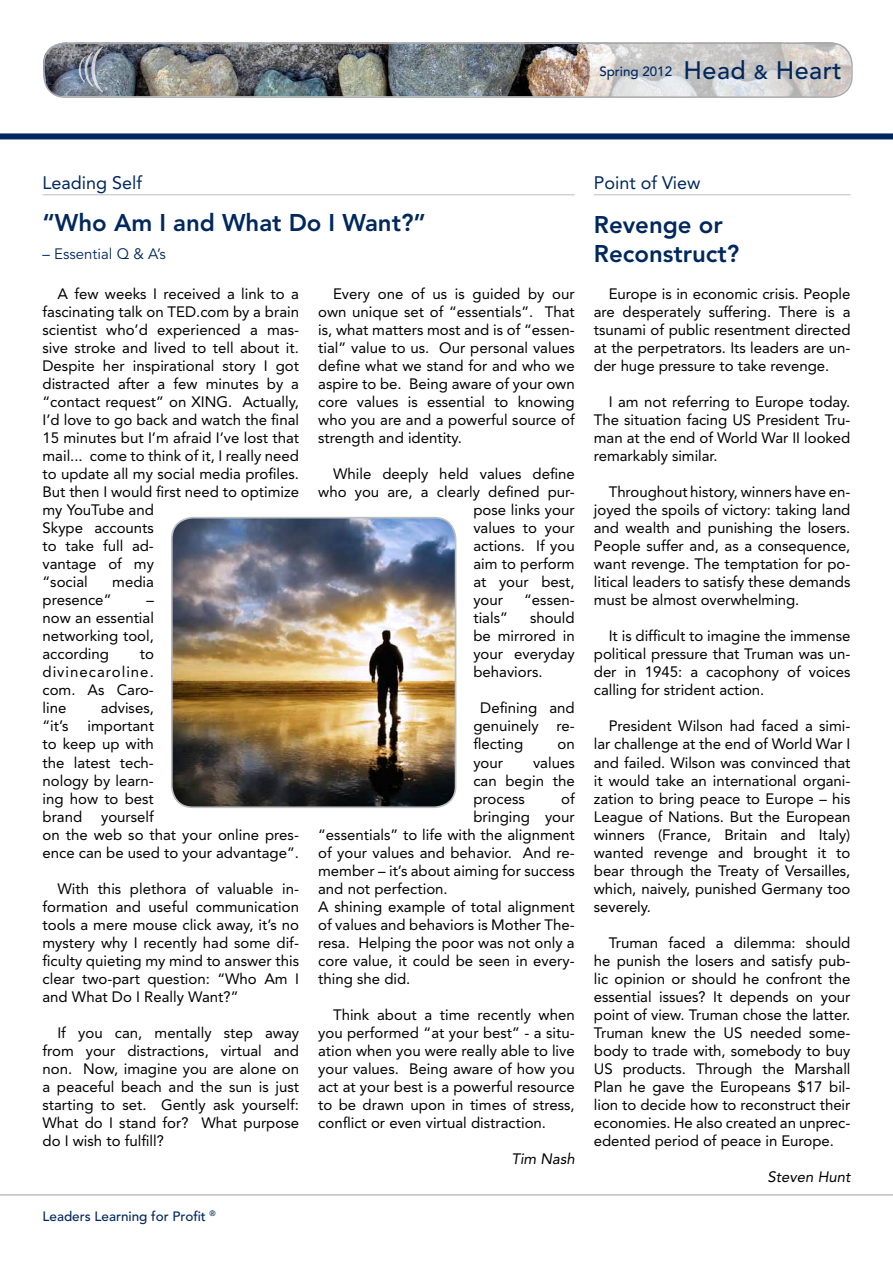
<style>
.page{position:relative;width:893px;height:1263px;background:#fff}
.page>*{position:absolute;margin:0;border:0;box-sizing:border-box;transform-origin:0 0}
.t1{font:800 24px/28.8px "Avenir";color:#00285e}
.t2{font:18px "Avenir";color:#00285e}
.t3{font:15px/18px "Avenir";color:#000;text-align:justify}
.t4{font:italic 15px "Avenir";color:#000}
.t5{font:15px "Avenir";color:#00285e}
.t6{font:500 13.5px "Avenir";color:#00285e}
.t7{font:500 13.35px "Avenir";color:#00285e}
.s1{font-size:25.05px}
.s2{font-size:19.5px}
</style>
<div class="page">
<div style="left:0;top:133px;width:893px;height:6px;background:#00285e"></div>
<hr style="left:594px;top:194px;width:256px;height:1px;background:#bcbec0">
<hr style="left:43px;top:194px;width:532px;height:1px;background:#bcbec0">
<img style="left:43px;top:43px;width:541px;height:52px">
<svg style="left:584px;top:43px;width:266px;height:52px;background:#d2d0ce"></svg>
<svg style="left:79px;top:47px;width:24px;height:45px"></svg>
<hr style="left:0;top:1194px;width:893px;height:1px;background:#bcbec0">
<div style="left:43px;top:43px;width:810px;height:55px;border:2px solid #a7a9ac;border-radius:21px"></div>
<img style="left:172px;top:518px;width:284px;height:289px">
<div style="left:171px;top:517px;width:285px;height:291px;border:2px solid #bcbec0;border-radius:21px"></div>
<p class="t7" style="left:599px;top:64px;width:244px">Spring 2012 <span class="s1">Head</span> <span class="s2">&amp;</span> <span class="s1">Heart</span></p>
<p class="t2" style="left:43px;top:172px;width:101px">Leading Self</p>
<p class="t2" style="left:594px;top:172px;width:108px">Point of View</p>
<h1 class="t1" style="left:43px;top:208px;width:385px">“Who Am I and What Do I Want?”</h1>
<h1 class="t1" style="left:594px;top:211px;width:147px">Revenge or<br>Reconstruct?</h1>
<p class="t5" style="left:43px;top:245px;width:125px">– Essential Q &amp; A’s</p>
<p class="t3" style="left:43px;top:285px;width:258px;text-align:left;text-indent:15px">A few weeks I received a link to a fascinating talk on TED.com by a brain scientist who’d experienced a mas&shy;sive stroke and lived to tell about it.<br>Despite her inspirational story I got distracted after a few minutes by a “contact request” on XING. Actually,<br>I’d love to go back and watch the final<br>15 minutes but I’m afraid I’ve lost that mail... come to think of it, I really need to update all my social media profiles.<br>But then I would first need to optimize my YouTube and<br>Skype accounts<br>to take full ad-<br>vantage of my<br>“social</p>
<p class="t3" style="left:112px;top:573px;width:43px">media</p>
<p class="t3" style="left:43px;top:591px;width:70px">presence”</p>
<p class="t3" style="left:43px;top:591px;width:113px;text-indent:104px">– now an essential networking tool, according</p>
<p class="t3" style="left:43px;top:645px;width:113px;text-indent:97px">to divinecaroline. com. As Caro&shy;line</p>
<p class="t3" style="left:101px;top:699px;width:55px">advises,</p>
<p class="t3" style="left:43px;top:717px;width:113px;text-indent:45px">important to keep up with the latest tech&shy;nology by learn&shy;ing how to best brand</p>
<p class="t3" style="left:43px;top:717px;width:28px">“it’s</p>
<p class="t3" style="left:43px;top:807px;width:258px;text-align:left;text-indent:59px">yourself<br>on the web so that your online pres&shy;ence can be used to your advantage”.</p>
<p class="t3" style="left:43px;top:879px;width:258px;text-indent:15px">With this plethora of valuable in&shy;formation and useful communication tools a mere mouse click away, it’s no mystery why I recently had some dif&shy;ficulty quieting my mind to answer this clear two-part question: “Who Am I and What Do I Really Want?”</p>
<p class="t3" style="left:43px;top:1023px;width:258px;text-indent:15px">If you can, mentally step away from your distractions, virtual and non. Now, imagine you are alone on a peaceful beach and the sun is just starting to set. Gently ask yourself:<br>What do I stand for? What purpose do I wish to fulfill?</p>
<p class="t6" style="left:43px;top:1208px;width:175px">Leaders Learning for Profit <sup>®</sup></p>
<p class="t3" style="left:318px;top:285px;width:258px;text-indent:15px">Every one of us is guided by our own unique set of “essentials”. That is, what matters most and is of “essen&shy;tial” value to us. Our personal values define what we stand for and who we aspire to be. Being aware of your own core values is essential to knowing who you are and a powerful source of strength and identity.</p>
<p class="t3" style="left:333px;top:465px;width:243px">While deeply held values define</p>
<p class="t3" style="left:318px;top:483px;width:258px">who you are, a clearly defined pur-</p>
<p class="t3" style="left:473px;top:501px;width:103px">pose links your</p>
<p class="t3" style="left:473px;top:519px;width:103px">values to your</p>
<p class="t3" style="left:473px;top:537px;width:103px">actions. If you</p>
<p class="t3" style="left:473px;top:555px;width:103px">aim to perform</p>
<p class="t3" style="left:473px;top:573px;width:103px">at your best,</p>
<p class="t3" style="left:473px;top:591px;width:31px">your</p>
<p class="t3" style="left:524px;top:591px;width:52px">“essen-</p>
<p class="t3" style="left:473px;top:609px;width:36px">tials”</p>
<p class="t3" style="left:473px;top:609px;width:103px;text-indent:57px">should be mirrored in your everyday behaviors.</p>
<p class="t3" style="left:473px;top:699px;width:103px;text-indent:7px">Defining and genuinely re&shy;flecting</p>
<p class="t3" style="left:557px;top:735px;width:19px">on</p>
<p class="t3" style="left:473px;top:753px;width:103px;text-indent:60px">values can begin the process</p>
<p class="t3" style="left:473px;top:753px;width:31px">your</p>
<p class="t3" style="left:561px;top:789px;width:15px">of</p>
<p class="t3" style="left:473px;top:807px;width:103px">bringing your</p>
<p class="t3" style="left:318px;top:825px;width:258px">“essentials” to life with the alignment</p>
<p class="t3" style="left:318px;top:843px;width:258px">of your values and behavior. And re-</p>
<p class="t3" style="left:318px;top:861px;width:258px">member – it’s about aiming for success</p>
<p class="t3" style="left:318px;top:879px;width:131px">and not perfection.</p>
<p class="t3" style="left:318px;top:897px;width:258px">A shining example of total alignment</p>
<p class="t3" style="left:318px;top:915px;width:258px">of values and behaviors is Mother The-</p>
<p class="t3" style="left:318px;top:933px;width:258px">resa. Helping the poor was not only a</p>
<p class="t3" style="left:318px;top:951px;width:258px">core value, it could be seen in every-</p>
<p class="t3" style="left:318px;top:969px;width:94px">thing she did.</p>
<p class="t3" style="left:318px;top:1005px;width:258px;text-indent:15px">Think about a time recently when you performed “at your best” - a situ&shy;ation when you were really able to live your values. Being aware of how you act at your best is a powerful resource to be drawn upon in times of stress, conflict or even virtual distraction.</p>
<p class="t4" style="left:511px;top:1149px;width:65px">Tim Nash</p>
<p class="t3" style="left:594px;top:285px;width:258px;text-indent:15px">Europe is in economic crisis. People are desperately suffering. There is a tsunami of public resentment directed at the perpetrators. Its leaders are un&shy;der huge pressure to take revenge.</p>
<p class="t3" style="left:594px;top:393px;width:258px;text-indent:15px">I am not referring to Europe today.<br>The situation facing US President Tru&shy;man at the end of World War II looked remarkably similar.</p>
<p class="t3" style="left:594px;top:483px;width:258px;text-indent:15px">Throughout history, winners have en&shy;joyed the spoils of victory: taking land and wealth and punishing the losers.<br>People suffer and, as a consequence, want revenge. The temptation for po&shy;litical leaders to satisfy these demands must be almost overwhelming.</p>
<p class="t3" style="left:594px;top:627px;width:258px;text-indent:15px">It is difficult to imagine the immense political pressure that Truman was un&shy;der in 1945: a cacophony of voices calling for strident action.</p>
<p class="t3" style="left:594px;top:717px;width:258px;text-indent:15px">President Wilson had faced a simi&shy;lar challenge at the end of World War I and failed. Wilson was convinced that it would take an international organi&shy;zation to bring peace to Europe – his League of Nations. But the European winners (France, Britain and Italy) wanted revenge and brought it to bear through the Treaty of Versailles, which, naively, punished Germany too severely.</p>
<p class="t3" style="left:594px;top:933px;width:258px;text-indent:15px">Truman faced a dilemma: should he punish the losers and satisfy pub&shy;lic opinion or should he confront the essential issues? It depends on your point of view. Truman chose the latter.<br>Truman knew the US needed some&shy;body to trade with, somebody to buy US products. Through the Marshall Plan he gave the Europeans $17 bil&shy;lion to decide how to reconstruct their economies. He also created an unprec&shy;edented period of peace in Europe.</p>
<p class="t4" style="left:768px;top:1167px;width:84px">Steven Hunt</p>
</div>
